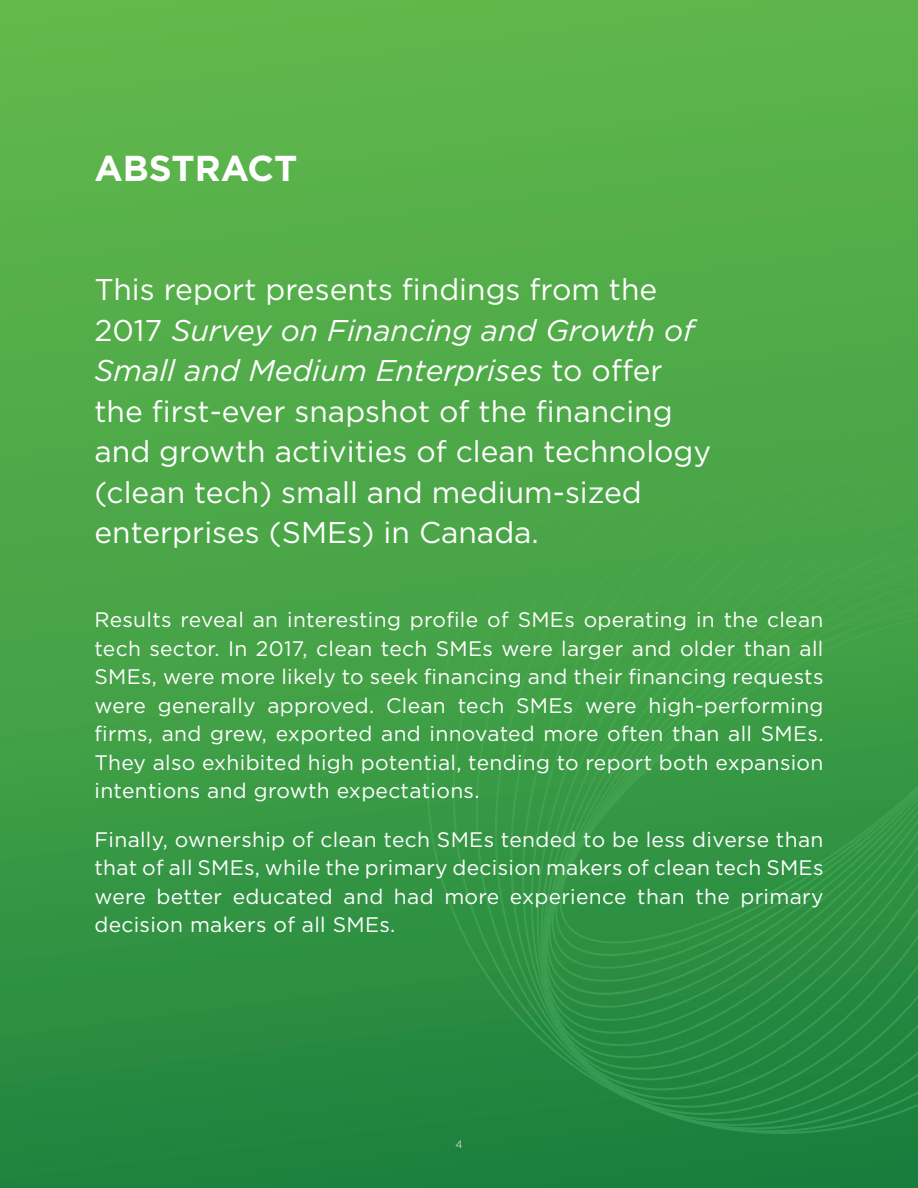
<style>
.page{position:relative;width:918px;height:1188px;background:#fff}
.page>*{position:absolute;margin:0;border:0;box-sizing:border-box;transform-origin:0 0}
.Headers_SME_Profile{font:700 36px "Gotham";color:#fff}
.t1{font:30px/40.5px "Gotham";color:#fff}
.t2{font:21px/28.5px "Gotham";letter-spacing:.015em;color:#fff;text-align:justify}
.t3{font:300 10.5px "Gotham";color:#fff}
.s1{font-style:italic}
</style>
<div class="page">
<div style="left:0;top:0;width:918px;height:1188px;background:linear-gradient(to bottom,#65bb4d,#238740)"></div>
<svg style="left:409px;top:401px;width:509px;height:760px;background:#389844"></svg>
<p class="Headers_SME_Profile" style="left:94px;top:145px;width:205px">ABSTRACT</p>
<p class="t1" style="left:94px;top:269px;width:618px">This report presents findings from the 2017 <span class="s1">Survey on Financing and Growth of Small and Medium Enterprises</span> to offer the first-ever snapshot of the financing and growth activities of clean technology (clean tech) small and medium-sized enterprises (SMEs) in Canada.</p>
<p class="t2" style="left:94px;top:605px;width:731px">Results reveal an interesting profile of SMEs operating in the clean tech sector. In 2017, clean tech SMEs were larger and older than all SMEs, were more likely to seek financing and their financing requests were generally approved. Clean tech SMEs were high-performing firms, and grew, exported and innovated more often than all SMEs.<br>They also exhibited high potential, tending to report both expansion intentions and growth expectations.</p>
<p class="t2" style="left:94px;top:825px;width:731px">Finally, ownership of clean tech SMEs tended to be less diverse than that of all SMEs, while the primary decision makers of clean tech SMEs were better educated and had more experience than the primary decision makers of all SMEs.</p>
<p class="t3" style="left:456px;top:1137px;width:8px">4</p>
</div>
